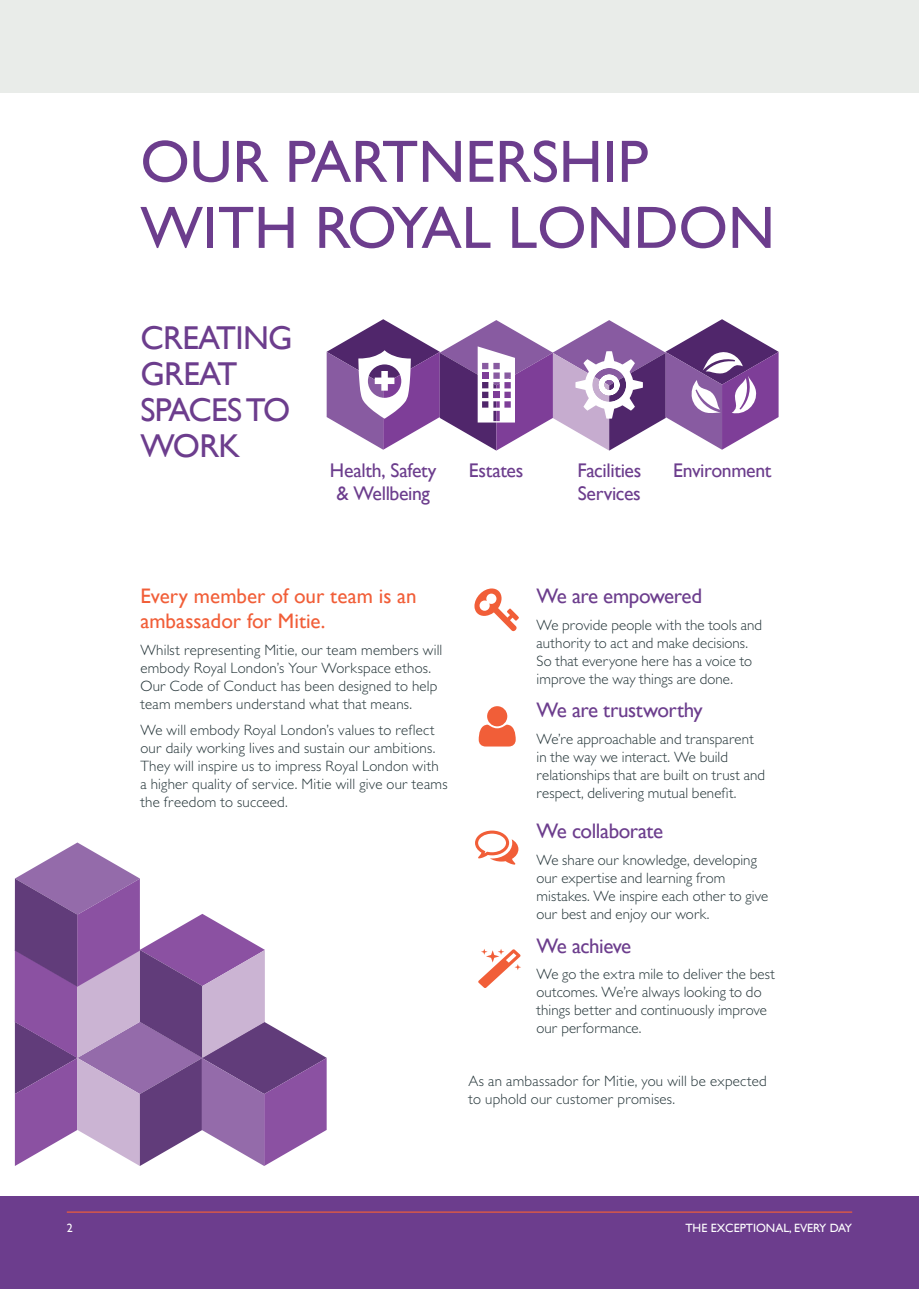
<style>
.page{position:relative;width:919px;height:1289px;background:#fff}
.page>*{position:absolute;margin:0;border:0;box-sizing:border-box;transform-origin:0 0}
.t1{font:60px/66px "Gill Sans";color:#6c3d8d}
.t2{font:33px/36px "Gill Sans";letter-spacing:-.02em;color:#6c3d8d}
.t3{font:21px "Gill Sans";letter-spacing:-.02em;color:#6c3d8d}
.t4{font:21px/25.2px "Gill Sans";color:#f15e38}
.t5{font:19.8px/23.7px "Gill Sans";letter-spacing:-.02em;color:#6c3d8d}
.t6{font:300 15px/18px "Gill Sans";letter-spacing:.01em;color:#26363a}
.t7{font:12px "Gill Sans";color:#fff}
</style>
<div class="page">
<div style="left:0;top:1196px;width:918px;height:92px;background:#6c3d8d"></div>
<hr style="left:67px;top:1211px;width:785px;height:1px;background:#f15e38">
<div style="left:0;top:0;width:918px;height:92px;background:#e9ece9"></div>
<svg style="left:474px;top:588px;width:45px;height:43px"></svg>
<svg style="left:475px;top:830px;width:43px;height:34px"></svg>
<svg style="left:478px;top:706px;width:37px;height:40px"></svg>
<svg style="left:478px;top:949px;width:43px;height:39px"></svg>
<svg style="left:326px;top:319px;width:452px;height:131px"></svg>
<svg style="left:15px;top:842px;width:311px;height:323px"></svg>
<h1 class="t1" style="left:140px;top:130px;width:636px">OUR PARTNERSHIP<br>WITH ROYAL LONDON</h1>
<h2 class="t2" style="left:140px;top:320px;width:154px">CREATING<br>GREAT<br>SPACES TO<br>WORK</h2>
<h3 class="t5" style="left:330px;top:458px;width:108px">Health, Safety</h3>
<h3 class="t5" style="left:469px;top:458px;width:56px">Estates</h3>
<h3 class="t5" style="left:336px;top:482px;width:95px">&amp; Wellbeing</h3>
<h3 class="t5" style="left:577px;top:458px;width:65px">Facilities<br>Services</h3>
<h3 class="t5" style="left:673px;top:458px;width:100px">Environment</h3>
<h3 class="t4" style="left:140px;top:583px;width:278px">Every member of our team is an ambassador for Mitie.</h3>
<p class="t6" style="left:140px;top:640px;width:303px">Whilst representing Mitie, our team members will embody Royal London’s Your Workspace ethos.<br>Our Code of Conduct has been designed to help team members understand what that means.</p>
<p class="t6" style="left:140px;top:721px;width:308px">We will embody Royal London’s values to reflect our daily working lives and sustain our ambitions.<br>They will inspire us to impress Royal London with a higher quality of service. Mitie will give our teams the freedom to succeed.</p>
<h3 class="t3" style="left:536px;top:583px;width:167px">We are empowered</h3>
<p class="t6" style="left:536px;top:615px;width:227px">We provide people with the tools and authority to act and make decisions.<br>So that everyone here has a voice to improve the way things are done.</p>
<h3 class="t3" style="left:536px;top:698px;width:168px">We are trustworthy</h3>
<p class="t6" style="left:536px;top:729px;width:230px">We’re approachable and transparent in the way we interact. We build relationships that are built on trust and respect, delivering mutual benefit.</p>
<h3 class="t3" style="left:536px;top:819px;width:128px">We collaborate</h3>
<p class="t6" style="left:536px;top:850px;width:233px">We share our knowledge, developing our expertise and learning from mistakes. We inspire each other to give our best and enjoy our work.</p>
<h3 class="t3" style="left:536px;top:933px;width:96px">We achieve</h3>
<p class="t6" style="left:536px;top:964px;width:240px">We go the extra mile to deliver the best outcomes. We’re always looking to do things better and continuously improve our performance.</p>
<p class="t6" style="left:468px;top:1071px;width:300px">As an ambassador for Mitie, you will be expected to uphold our customer promises.</p>
<p class="t7" style="left:67px;top:1220px;width:7px">2</p>
<p class="t7" style="left:685px;top:1221px;width:168px">THE EXCEPTIONAL, EVERY DAY</p>
</div>
